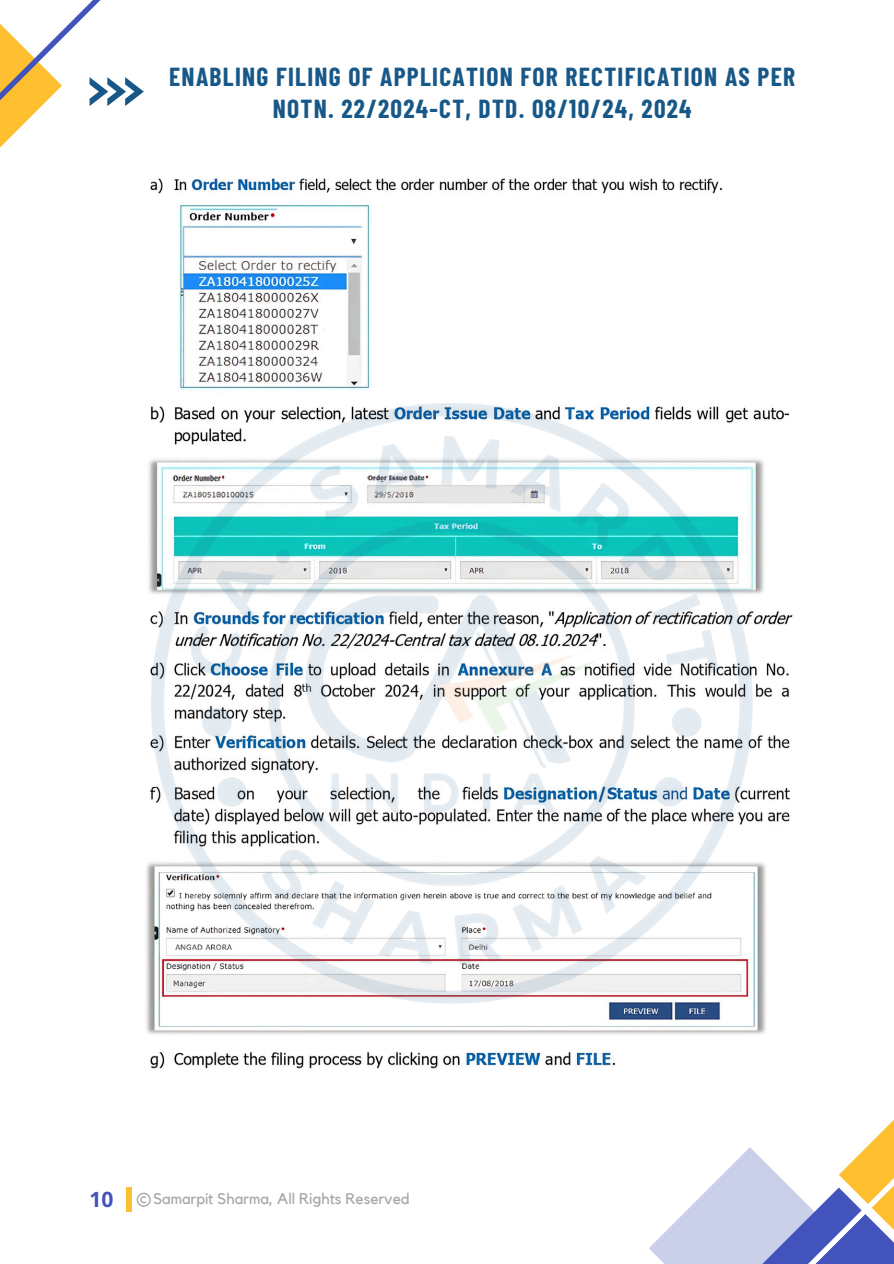
<style>
.page{position:relative;width:894px;height:1264px;background:#fff}
.page>*{position:absolute;margin:0;border:0;box-sizing:border-box;transform-origin:0 0}
.t1{font:700 25.5px/32.7px "Barlow Condensed";letter-spacing:.05em;color:#175888;text-align:center}
.t2{font:700 21px "Open Sans";color:#4253bb}
.t3{font:15.3px "Kollektif";color:#a8a8a8}
</style>
<div class="page">
<div style="left:126px;top:1187px;width:5px;height:24px;background:#fdbf30"></div>
<svg style="left:649px;top:1147px;width:132px;height:116px;fill:#cacfea"></svg>
<svg style="left:762px;top:1187px;width:19px;height:76px"></svg>
<svg style="left:781px;top:1121px;width:112px;height:142px"></svg>
<svg style="left:0;top:0;width:144px;height:148px"></svg>
<img style="left:146px;top:178px;width:647px;height:891px">
<svg style="left:137px;top:1192px;width:14px;height:14px"></svg>
<img style="left:146px;top:386px;width:613px;height:625px">
<h1 class="t1" style="left:169px;top:59px;width:627px">ENABLING FILING OF APPLICATION FOR RECTIFICATION AS PER<br>NOTN. 22/2024-CT, DTD. 08/10/24, 2024</h1>
<p class="t2" style="left:89px;top:1184px;width:25px">10</p>
<p class="t3" style="left:153px;top:1191px;width:258px">Samarpit Sharma, All Rights Reserved</p>
</div>
